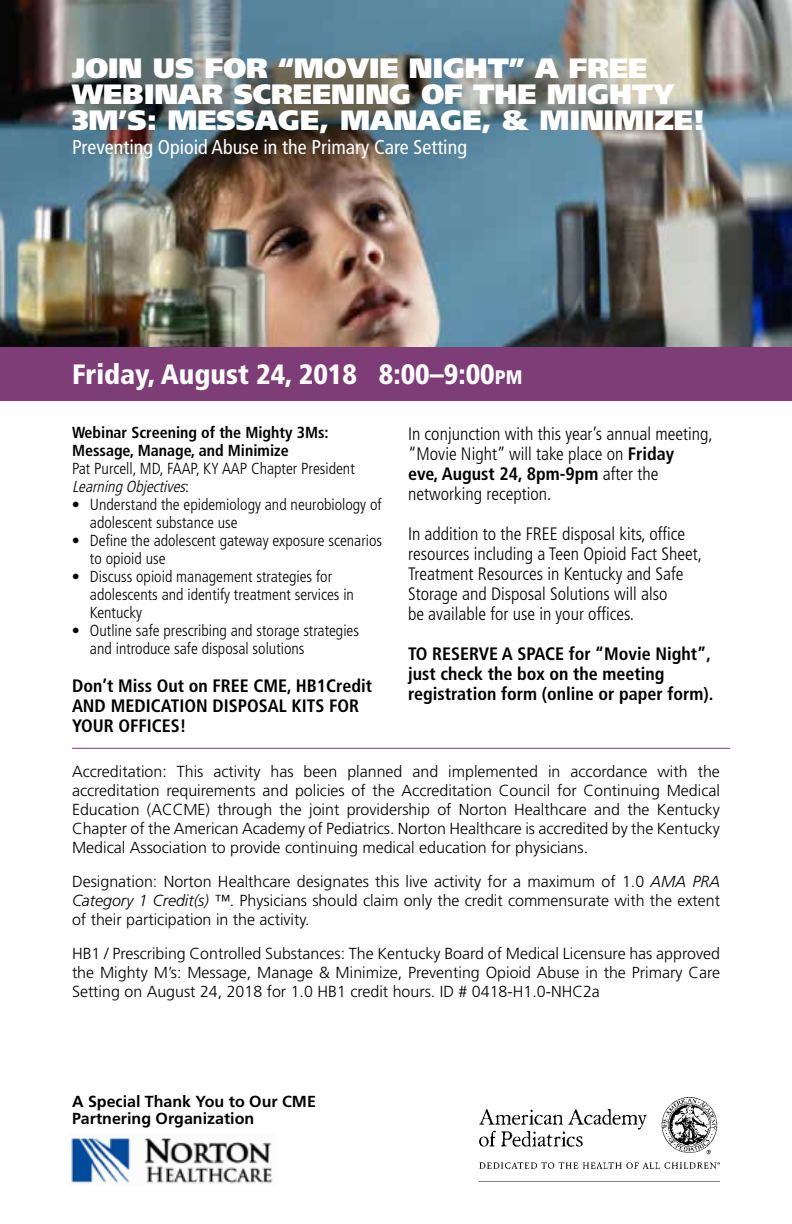
<style>
.page{position:relative;width:792px;height:1224px;background:#fff}
.page>*{position:absolute;margin:0;border:0;box-sizing:border-box;transform-origin:0 0}
.t1{font:900 28px/26px "Frutiger";color:#fff}
.t2{font:900 condensed 28px "Frutiger";color:#fff}
.t3{font:condensed 20px "Frutiger";color:#fff}
.t4{font:300 condensed 18px/20px "Frutiger";color:#000}
.t5{font:700 condensed 18px/20px "Frutiger";color:#000}
.t6{font:300 16px/19.2px "Frutiger";color:#000;text-align:justify}
.t7{font:300 condensed 16px/18px "Frutiger";color:#000}
.t8{font:700 condensed 16px/18px "Frutiger";color:#000}
.t9{font:700 16px/17px "Frutiger";color:#000}
.s1{font-size:19.6px}
.s2{font-style:italic}
.s3{font-weight:700}
</style>
<div class="page">
<img style="left:0;top:0;width:792px;height:348px">
<div style="left:0;top:348px;width:792px;height:53px;background:#7e3d77"></div>
<img style="left:479px;top:1098px;width:241px;height:84px">
<img style="left:71px;top:1137px;width:202px;height:47px">
<hr style="left:72px;top:748px;width:658px;height:1px;background:#7f3e78">
<h1 class="t1" style="left:72px;top:55px;width:634px">JOIN US FOR “MOVIE NIGHT” A FREE<br>WEBINAR SCREENING OF THE MIGHTY<br>3M’S: MESSAGE, MANAGE, &amp; MINIMIZE!</h1>
<p class="t3" style="left:72px;top:135px;width:396px">Preventing Opioid Abuse in the Primary Care Setting</p>
<h1 class="t2" style="left:72px;top:357px;width:452px">Friday, August 24, 2018 8:00–9:00<span class="s1">pm</span></h1>
<p class="t8" style="left:72px;top:424px;width:258px">Webinar Screening of the Mighty 3Ms:<br>Message, Manage, and Minimize</p>
<p class="t7" style="left:72px;top:460px;width:284px">Pat Purcell, MD, FAAP, KY AAP Chapter President<br><span class="s2">Learning Objectives</span>:</p>
<p class="t7" style="left:90px;top:496px;width:293px;text-indent:-18px">• Understand the epidemiology and neurobiology of adolescent substance use</p>
<p class="t7" style="left:90px;top:532px;width:294px;text-indent:-18px">• Define the adolescent gateway exposure scenarios to opioid use</p>
<p class="t7" style="left:90px;top:568px;width:266px;text-indent:-18px">• Discuss opioid management strategies for adolescents and identify treatment services in<br>Kentucky</p>
<p class="t7" style="left:90px;top:622px;width:271px;text-indent:-18px">• Outline safe prescribing and storage strategies and introduce safe disposal solutions</p>
<p class="t5" style="left:72px;top:676px;width:302px">Don’t Miss Out on FREE CME, HB1Credit<br>AND MEDICATION DISPOSAL KITS FOR<br>YOUR OFFICES!</p>
<p class="t4" style="left:408px;top:424px;width:306px">In conjunction with this year’s annual meeting, “Movie Night” will take place on <span class="s3">Friday<br>eve, August 24, 8pm-9pm</span> after the networking reception.</p>
<p class="t4" style="left:408px;top:524px;width:296px">In addition to the FREE disposal kits, office resources including a Teen Opioid Fact Sheet, Treatment Resources in Kentucky and Safe Storage and Disposal Solutions will also<br>be available for use in your offices.</p>
<p class="t5" style="left:408px;top:644px;width:307px">TO RESERVE A SPACE for “Movie Night”, just check the box on the meeting registration form (online or paper form).</p>
<p class="t6" style="left:72px;top:762px;width:650px">Accreditation: This activity has been planned and implemented in accordance with the accreditation requirements and policies of the Accreditation Council for Continuing Medical Education (ACCME) through the joint providership of Norton Healthcare and the Kentucky Chapter of the American Academy of Pediatrics. Norton Healthcare is accredited by the Kentucky Medical Association to provide continuing medical education for physicians.</p>
<p class="t6" style="left:72px;top:872px;width:650px">Designation: Norton Healthcare designates this live activity for a maximum of 1.0 <span class="s2">AMA PRA Category 1 Credit(s) ™</span>. Physicians should claim only the credit commensurate with the extent of their participation in the activity.</p>
<p class="t6" style="left:72px;top:944px;width:650px">HB1 / Prescribing Controlled Substances: The Kentucky Board of Medical Licensure has approved the Mighty M’s: Message, Manage &amp; Minimize, Preventing Opioid Abuse in the Primary Care Setting on August 24, 2018 for 1.0 HB1 credit hours. ID # 0418-H1.0-NHC2a</p>
<p class="t9" style="left:72px;top:1093px;width:245px">A Special Thank You to Our CME<br>Partnering Organization</p>
</div>
